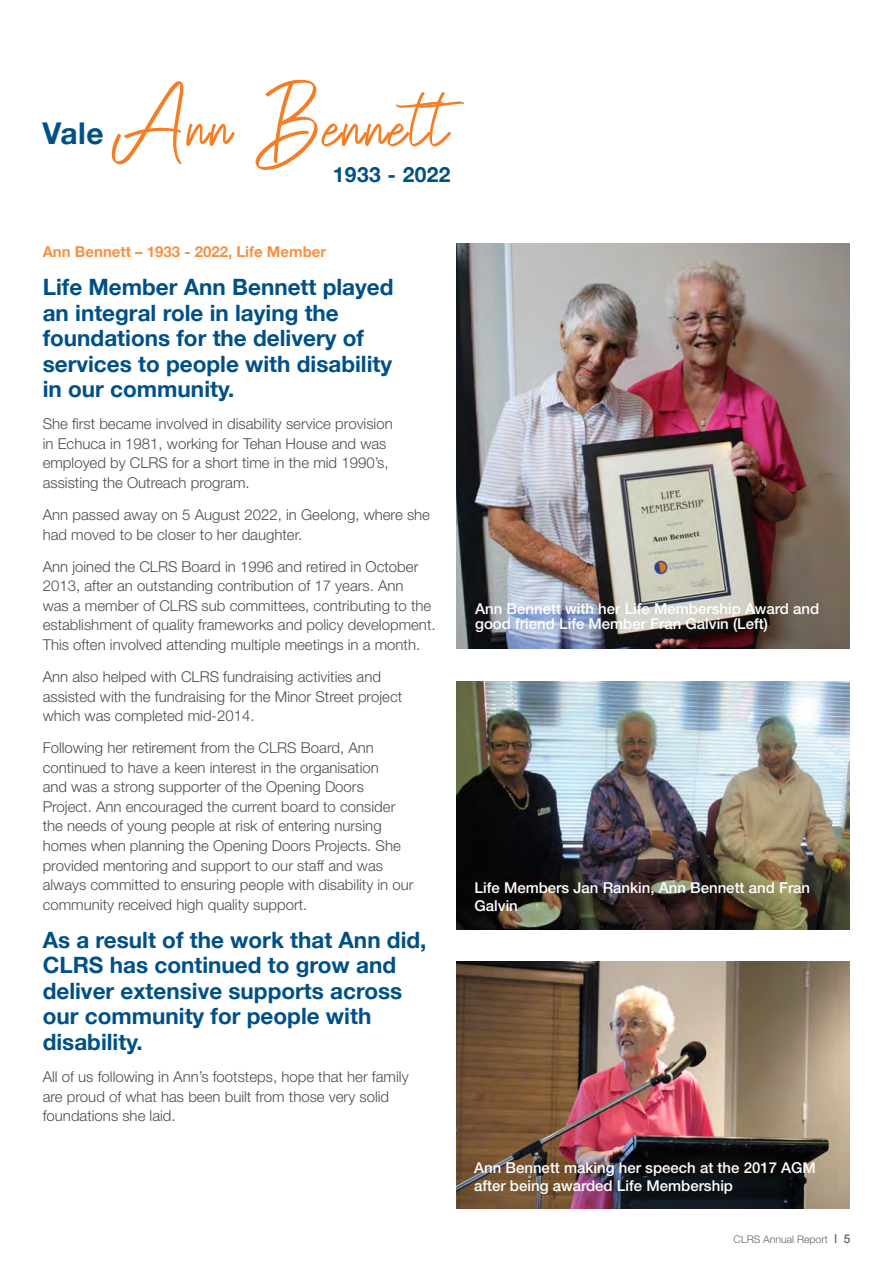
<style>
.page{position:relative;width:893px;height:1263px;background:#fff}
.page>*{position:absolute;margin:0;border:0;box-sizing:border-box;transform-origin:0 0}
.t1{font:82.5px "Blackpool Blackpool";letter-spacing:.02em;color:#f57e25}
.t2{font:700 30px "Helvetica Neue";color:#005088}
.t3{font:700 22.5px/25.5px "Helvetica Neue";color:#005088}
.t4{font:700 21px "Helvetica Neue";letter-spacing:.02em;color:#005088}
.t5{font:300 15px/19.5px "Helvetica Neue";color:#4d4d4f}
.t6{font:500 15px/18px "Helvetica Neue";color:#fff}
.t7{font:700 15px "Helvetica Neue";color:#f79042}
.t8{font:300 10.5px "Helvetica Neue";color:#616264}
.s1{font-weight:500;font-size:12px}
</style>
<div class="page">
<img style="left:456px;top:682px;width:394px;height:247px">
<img style="left:456px;top:961px;width:394px;height:247px">
<img style="left:457px;top:243px;width:393px;height:405px">
<h2 class="t2" style="left:43px;top:115px;width:63px">Vale</h2>
<h1 class="t1" style="left:112px;top:69px;width:337px">Ann Bennett</h1>
<h3 class="t4" style="left:333px;top:161px;width:119px">1933 - 2022</h3>
<p class="t7" style="left:43px;top:242px;width:285px">Ann Bennett – 1933 - 2022, Life Member</p>
<h3 class="t3" style="left:43px;top:274px;width:352px">Life Member Ann Bennett played an integral role in laying the foundations for the delivery of services to people with disability in our community.</h3>
<p class="t5" style="left:43px;top:413px;width:352px">She first became involved in disability service provision in Echuca in 1981, working for Tehan House and was employed by CLRS for a short time in the mid 1990’s, assisting the Outreach program.</p>
<p class="t5" style="left:43px;top:504px;width:389px">Ann passed away on 5 August 2022, in Geelong, where she had moved to be closer to her daughter.</p>
<p class="t5" style="left:43px;top:556px;width:394px">Ann joined the CLRS Board in 1996 and retired in October 2013, after an outstanding contribution of 17 years. Ann<br>was a member of CLRS sub committees, contributing to the establishment of quality frameworks and policy development.<br>This often involved attending multiple meetings in a month.</p>
<p class="t5" style="left:43px;top:666px;width:361px">Ann also helped with CLRS fundraising activities and assisted with the fundraising for the Minor Street project which was completed mid-2014.</p>
<p class="t5" style="left:43px;top:737px;width:372px">Following her retirement from the CLRS Board, Ann continued to have a keen interest in the organisation<br>and was a strong supporter of the Opening Doors Project. Ann encouraged the current board to consider the needs of young people at risk of entering nursing homes when planning the Opening Doors Projects. She provided mentoring and support to our staff and was always committed to ensuring people with disability in our community received high quality support.</p>
<h3 class="t3" style="left:43px;top:926px;width:385px">As a result of the work that Ann did,<br>CLRS has continued to grow and deliver extensive supports across our community for people with disability.</h3>
<p class="t5" style="left:43px;top:1066px;width:367px">All of us following in Ann’s footsteps, hope that her family are proud of what has been built from those very solid foundations she laid.</p>
<p class="t6" style="left:475px;top:601px;width:345px;line-height:15px">Ann Bennett with her Life Membership Award and good friend Life Member Fran Galvin (Left)</p>
<p class="t6" style="left:475px;top:878px;width:337px">Life Members Jan Rankin, Ann Bennett and Fran<br>Galvin</p>
<p class="t6" style="left:474px;top:1158px;width:343px">Ann Bennett making her speech at the 2017 AGM after being awarded Life Membership</p>
<p class="t8" style="left:734px;top:1231px;width:118px">CLRS Annual Report <span class="s1">| 5</span></p>
</div>
